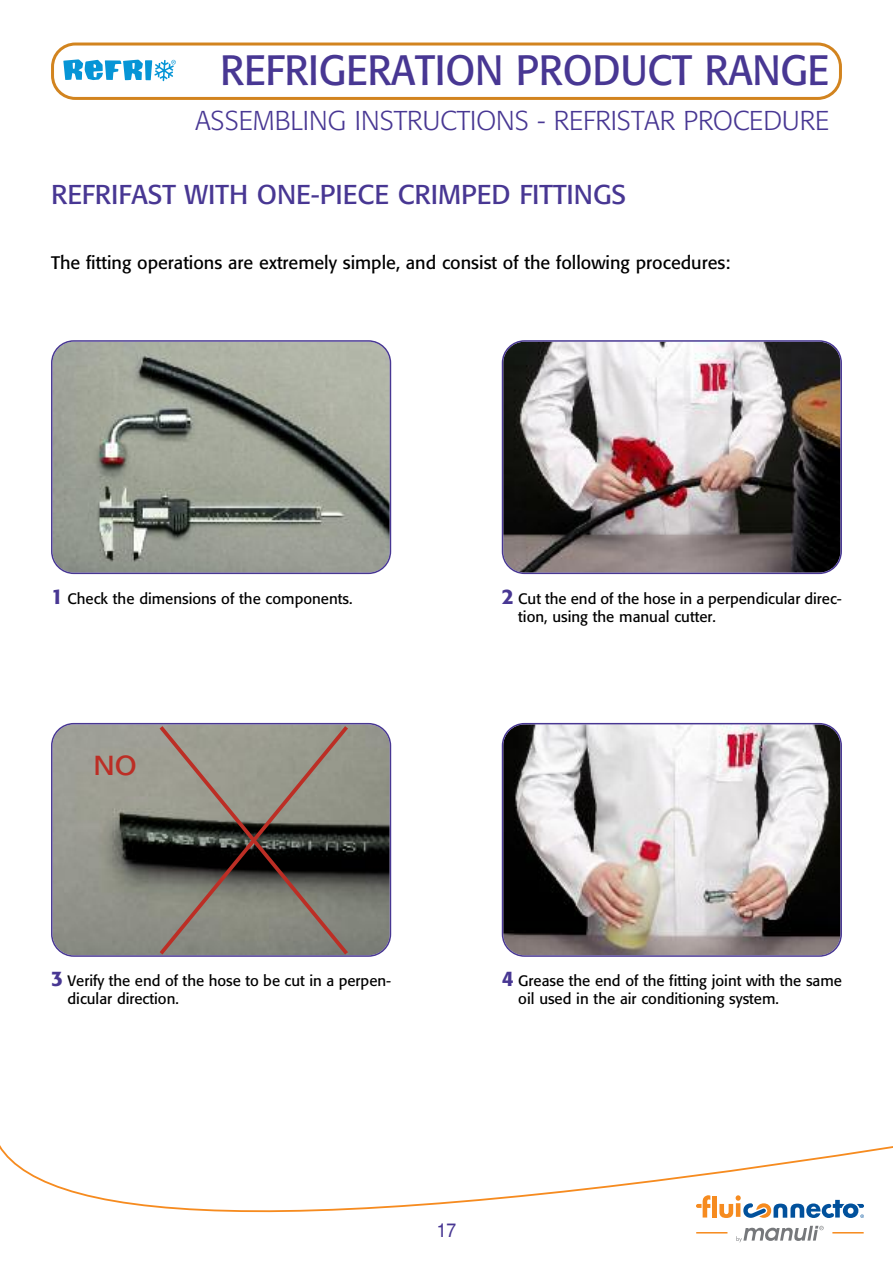
<style>
.page{position:relative;width:893px;height:1263px;background:#fff}
.page>*{position:absolute;margin:0;border:0;box-sizing:border-box;transform-origin:0 0}
.t1{font:42px "Formata";letter-spacing:-.005em;color:#483793;scale:.95 1}
.t2{font:300 27px "Formata";color:#483793}
.t3{font:27px "Formata";color:#483793}
.t4{font:500 27px "Folio BT";color:#bc2e25}
.t5{font:19.5px "Helvetica";color:#483793;scale:.9 1}
.t6{font:18px "Formata";color:#000}
.t7{font:15px/18px "Formata";color:#000}
.s1{font-weight:500;font-size:21px;color:#483793}
</style>
<div class="page">
<svg style="left:51px;top:43px;width:791px;height:57px"></svg>
<svg style="left:0;top:1145px;width:893px;height:98px"></svg>
<hr style="left:712px;top:1195px;width:4px;height:22px;background:#f68b1f">
<svg style="left:696px;top:1195px;width:14px;height:22px"></svg>
<svg style="left:719px;top:1195px;width:145px;height:23px"></svg>
<hr style="left:832px;top:1232px;width:32px;height:1px;background:#f68b1f">
<hr style="left:696px;top:1232px;width:31px;height:1px;background:#f68b1f">
<svg style="left:736px;top:1226px;width:88px;height:16px"></svg>
<svg style="left:51px;top:340px;width:340px;height:234px;background:#90948b"></svg>
<img style="left:502px;top:340px;width:340px;height:234px">
<img style="left:502px;top:723px;width:340px;height:234px">
<svg style="left:51px;top:723px;width:340px;height:234px;background:#81827f"></svg>
<svg style="left:156px;top:722px;width:196px;height:235px;background:#77726a"></svg>
<h1 class="t1" style="left:220px;top:44px;width:642px">REFRIGERATION PRODUCT RANGE</h1>
<h2 class="t2" style="left:195px;top:104px;width:635px">ASSEMBLING INSTRUCTIONS - REFRISTAR PROCEDURE</h2>
<h2 class="t3" style="left:51px;top:178px;width:577px">REFRIFAST WITH ONE-PIECE CRIMPED FITTINGS</h2>
<p class="t6" style="left:51px;top:252px;width:681px">The fitting operations are extremely simple, and consist of the following procedures:</p>
<p class="t7" style="left:51px;top:589px;width:303px"><span class="s1">1</span> Check the dimensions of the components.</p>
<p class="t7" style="left:518px;top:589px;width:325px;text-indent:-17px"><span class="s1">2</span> Cut the end of the hose in a perpendicular direc&shy;tion, using the manual cutter.</p>
<h2 class="t4" style="left:94px;top:749px;width:45px">NO</h2>
<p class="t7" style="left:68px;top:972px;width:325px;text-indent:-16px"><span class="s1">3</span> Verify the end of the hose to be cut in a perpen&shy;dicular direction.</p>
<p class="t7" style="left:518px;top:972px;width:325px;text-indent:-16px"><span class="s1">4</span> Grease the end of the fitting joint with the same oil used in the air conditioning system.</p>
<h3 class="t5" style="left:437px;top:1219px;width:23px">17</h3>
</div>
